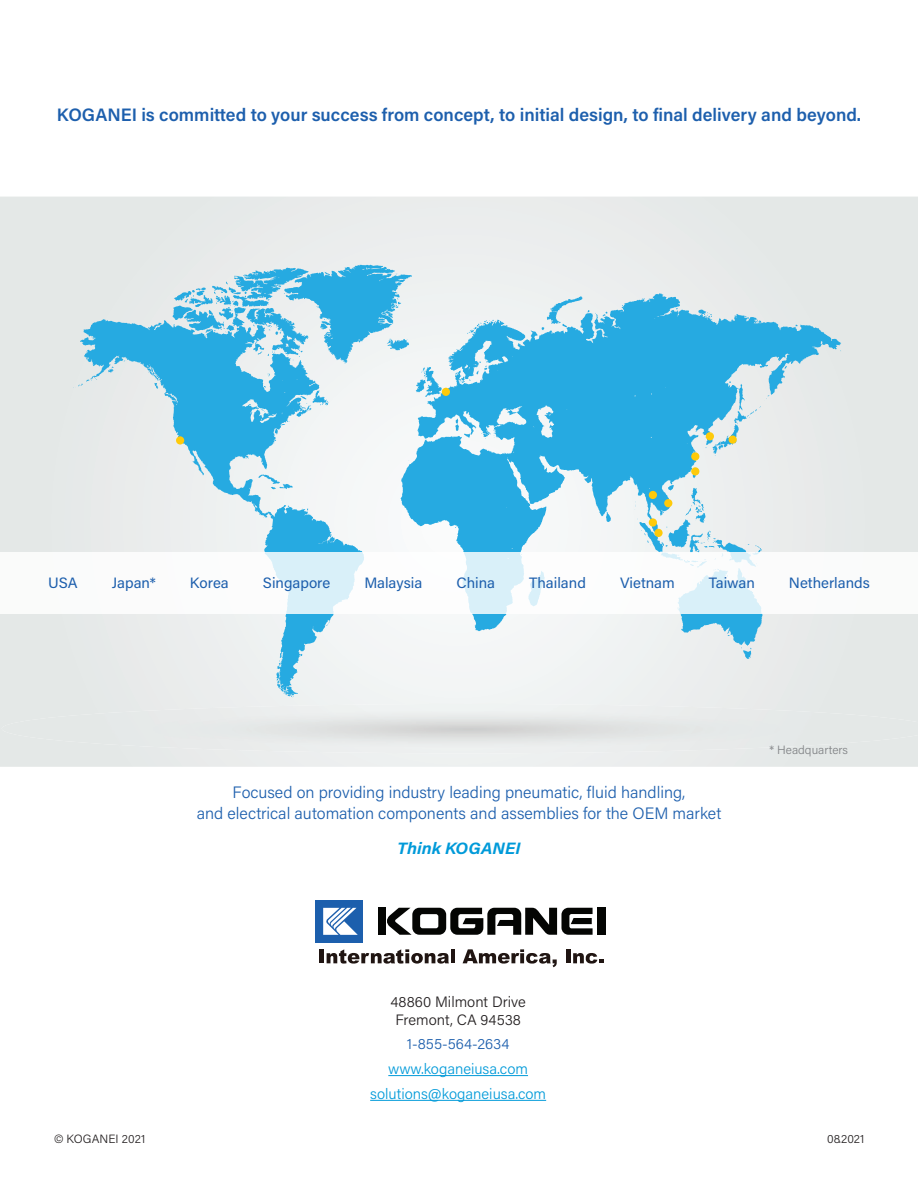
<style>
.page{position:relative;width:918px;height:1188px;background:#fff}
.page>*{position:absolute;margin:0;border:0;box-sizing:border-box;transform-origin:0 0}
.KOG_Subhead_2{font:600 18px "Acumin Pro";color:#1d5fad}
.KOG_Text_10_12{font:300 16.5px/21px "Acumin Pro";color:#1d5fad;text-align:center}
.KOG_Text_10_12-2{font:italic 700 16.5px "Acumin Pro";color:#009ad9;scale:1.05 1}
.KOG_Text_10_12-3{font:15px "Acumin Pro";color:#1d5fad}
.KOG_Text_10_12-4{font:300 15px "Acumin Pro";color:#009ad9}
.KOG_Text_10_12-5{font:300 15px/18px "Acumin Pro";color:#231f20;text-align:center}
.KOG_Text_10_12-6{font:300 15px "Acumin Pro";letter-spacing:.01em;color:#1d5fad}
.KOG_Text_10_12-7{font:300 12px "Acumin Pro";color:#231f20}
.KOG_Text_10_12-8{font:300 12px "Acumin Pro";color:#808285}
</style>
<div class="page">
<div style="left:378px;top:908px;width:8px;height:27px;background:#040503"></div>
<div style="left:597px;top:908px;width:8px;height:27px;background:#040503"></div>
<svg style="left:387px;top:908px;width:206px;height:27px"></svg>
<div style="left:316px;top:900px;width:47px;height:42px;background:#1c5fad"></div>
<svg style="left:323px;top:908px;width:35px;height:27px"></svg>
<div style="left:319px;top:949px;width:5px;height:14px;background:#201512"></div>
<svg style="left:327px;top:949px;width:122px;height:15px"></svg>
<hr style="left:451px;top:949px;width:4px;height:14px;background:#201512">
<svg style="left:463px;top:949px;width:94px;height:18px"></svg>
<hr style="left:566px;top:949px;width:4px;height:14px;background:#201512">
<svg style="left:573px;top:953px;width:30px;height:11px"></svg>
<hr style="left:388px;top:1075px;width:140px;height:1px;background:#009ad9">
<hr style="left:370px;top:1100px;width:176px;height:1px;background:#009ad9">
<svg style="left:0;top:197px;width:918px;height:570px"></svg>
<svg style="left:329px;top:265px;width:41px;height:13px"></svg>
<img style="left:2px;top:704px;width:916px;height:49px">
<div style="left:176px;top:436px;width:8px;height:9px;background:#feca0a;border-radius:50%"></div>
<div style="left:729px;top:435px;width:8px;height:9px;background:#feca0a;border-radius:50%"></div>
<div style="left:706px;top:432px;width:8px;height:8px;background:#feca0a;border-radius:50%"></div>
<div style="left:691px;top:467px;width:8px;height:8px;background:#feca0a;border-radius:50%"></div>
<div style="left:664px;top:499px;width:8px;height:8px;background:#feca0a;border-radius:50%"></div>
<div style="left:649px;top:491px;width:8px;height:8px;background:#feca0a;border-radius:50%"></div>
<div style="left:649px;top:518px;width:8px;height:9px;background:#feca0a;border-radius:50%"></div>
<div style="left:654px;top:529px;width:9px;height:8px;background:#feca0a;border-radius:50%"></div>
<div style="left:691px;top:452px;width:8px;height:9px;background:#feca0a;border-radius:50%"></div>
<svg style="left:0;top:552px;width:918px;height:62px"></svg>
<div style="left:442px;top:388px;width:8px;height:8px;background:#feca0a;border-radius:50%"></div>
<p class="KOG_Subhead_2" style="left:57px;top:102px;width:806px">KOGANEI is committed to your success from concept, to initial design, to final delivery and beyond.</p>
<p class="KOG_Text_10_12-3" style="left:48px;top:572px;width:31px">USA</p>
<p class="KOG_Text_10_12-3" style="left:112px;top:572px;width:45px">Japan*</p>
<p class="KOG_Text_10_12-3" style="left:190px;top:572px;width:40px">Korea</p>
<p class="KOG_Text_10_12-3" style="left:263px;top:572px;width:69px">Singapore</p>
<p class="KOG_Text_10_12-3" style="left:364px;top:572px;width:59px">Malaysia</p>
<p class="KOG_Text_10_12-3" style="left:456px;top:572px;width:40px">China</p>
<p class="KOG_Text_10_12-3" style="left:529px;top:572px;width:58px">Thailand</p>
<p class="KOG_Text_10_12-3" style="left:620px;top:572px;width:56px">Vietnam</p>
<p class="KOG_Text_10_12-3" style="left:709px;top:572px;width:47px">Taiwan</p>
<p class="KOG_Text_10_12-3" style="left:789px;top:572px;width:82px">Netherlands</p>
<p class="KOG_Text_10_12" style="left:197px;top:781px;width:526px">Focused on providing industry leading pneumatic, fluid handling,<br>and electrical automation components and assemblies for the OEM market</p>
<p class="KOG_Text_10_12-2" style="left:397px;top:836px;width:119px">Think KOGANEI</p>
<p class="KOG_Text_10_12-8" style="left:770px;top:742px;width:80px">* Headquarters</p>
<p class="KOG_Text_10_12-5" style="left:390px;top:992px;width:137px">48860 Milmont Drive<br>Fremont, CA 94538</p>
<p class="KOG_Text_10_12-6" style="left:407px;top:1034px;width:104px">1-855-564-2634</p>
<p class="KOG_Text_10_12-4" style="left:388px;top:1059px;width:141px">www.koganeiusa.com</p>
<p class="KOG_Text_10_12-4" style="left:370px;top:1083px;width:177px">solutions@koganeiusa.com</p>
<p class="KOG_Text_10_12-7" style="left:54px;top:1130px;width:93px">© KOGANEI 2021</p>
<p class="KOG_Text_10_12-7" style="left:827px;top:1130px;width:39px">08.2021</p>
</div>
